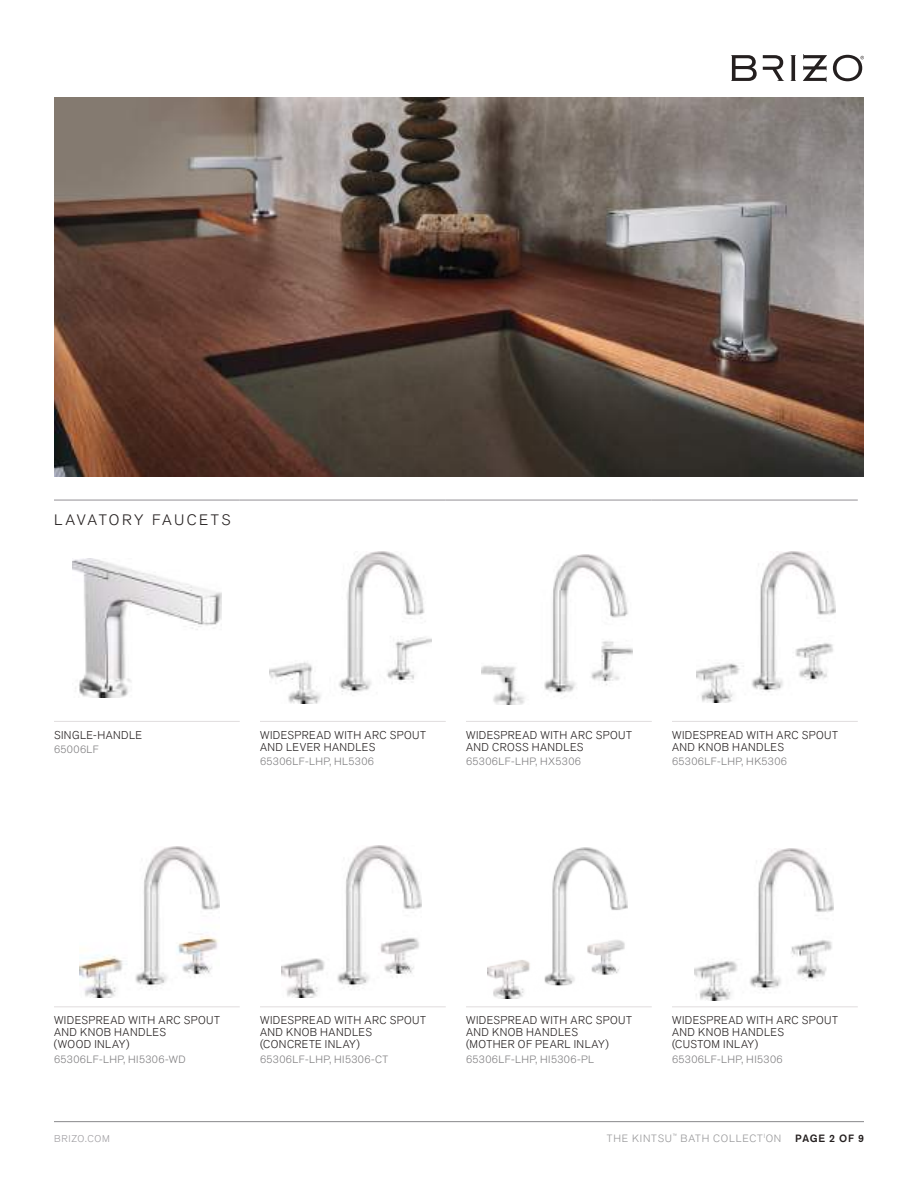
<style>
.page{position:relative;width:918px;height:1188px;background:#fff}
.page>*{position:absolute;margin:0;border:0;box-sizing:border-box;transform-origin:0 0}
.t1{font:300 15px "Akzidenz Grotesk Std";letter-spacing:.155em;color:#241f1f}
.t2{font:300 11.25px/12px "Akzidenz Grotesk Std";letter-spacing:.04em;color:#241f1f;scale:.96 1}
.t3{font:300 10.5px "Akzidenz Grotesk Std";letter-spacing:.04em;color:#7d7c7e}
.t4{font:300 10.5px "Akzidenz Grotesk Std";letter-spacing:.075em;color:#969698}
.t5{font:500 10.5px "Akzidenz Grotesk Std";letter-spacing:.07em;color:#241f1f}
.t6{font:300 9.75px "Akzidenz Grotesk Std";letter-spacing:.075em;color:#9e9ca0}
</style>
<div class="page">
<svg style="left:731px;top:55px;width:26px;height:26px"></svg>
<svg style="left:791px;top:55px;width:5px;height:26px"></svg>
<svg style="left:803px;top:54px;width:24px;height:28px"></svg>
<svg style="left:763px;top:55px;width:21px;height:26px"></svg>
<svg style="left:833px;top:55px;width:31px;height:26px"></svg>
<hr style="left:54px;top:1121px;width:810px;height:1px;background:#969698">
<img style="left:54px;top:97px;width:810px;height:379px">
<hr style="left:54px;top:500px;width:186px;height:1px;background:#9e9ca0">
<svg style="left:240px;top:500px;width:20px;height:1px"></svg>
<hr style="left:260px;top:500px;width:186px;height:1px;background:#9e9ca0">
<svg style="left:446px;top:500px;width:20px;height:1px"></svg>
<hr style="left:466px;top:500px;width:186px;height:1px;background:#9e9ca0">
<svg style="left:652px;top:500px;width:20px;height:1px"></svg>
<hr style="left:672px;top:500px;width:186px;height:1px;background:#9e9ca0">
<hr style="left:54px;top:721px;width:186px;height:1px;background:#e3e0e1">
<hr style="left:260px;top:721px;width:186px;height:1px;background:#e3e0e1">
<hr style="left:466px;top:721px;width:186px;height:1px;background:#e3e0e1">
<hr style="left:672px;top:721px;width:186px;height:1px;background:#e3e0e1">
<hr style="left:54px;top:1006px;width:186px;height:1px;background:#e3e0e1">
<hr style="left:260px;top:1006px;width:186px;height:1px;background:#e3e0e1">
<hr style="left:466px;top:1006px;width:186px;height:1px;background:#e3e0e1">
<hr style="left:672px;top:1006px;width:186px;height:1px;background:#e3e0e1">
<img style="left:72px;top:558px;width:150px;height:140px">
<img style="left:269px;top:552px;width:162px;height:151px">
<img style="left:482px;top:554px;width:151px;height:150px">
<img style="left:696px;top:551px;width:140px;height:152px">
<img style="left:80px;top:846px;width:139px;height:151px">
<img style="left:282px;top:846px;width:140px;height:151px">
<img style="left:488px;top:847px;width:140px;height:152px">
<img style="left:694px;top:849px;width:140px;height:151px">
<h1 class="t1" style="left:54px;top:511px;width:178px">LAVATORY FAUCETS</h1>
<p class="t2" style="left:54px;top:729px;width:93px">SINGLE-HANDLE</p>
<p class="t3" style="left:54px;top:744px;width:46px">65006LF</p>
<p class="t2" style="left:260px;top:729px;width:174px">WIDESPREAD WITH ARC SPOUT<br>AND LEVER HANDLES</p>
<p class="t3" style="left:260px;top:756px;width:116px">65306LF-LHP, HL5306</p>
<p class="t2" style="left:466px;top:729px;width:174px">WIDESPREAD WITH ARC SPOUT<br>AND CROSS HANDLES</p>
<p class="t3" style="left:466px;top:756px;width:116px">65306LF-LHP, HX5306</p>
<p class="t2" style="left:672px;top:729px;width:174px">WIDESPREAD WITH ARC SPOUT<br>AND KNOB HANDLES</p>
<p class="t3" style="left:672px;top:756px;width:117px">65306LF-LHP, HK5306</p>
<p class="t2" style="left:54px;top:1014px;width:174px">WIDESPREAD WITH ARC SPOUT<br>AND KNOB HANDLES<br>(WOOD INLAY)</p>
<p class="t3" style="left:54px;top:1053px;width:133px">65306LF-LHP, HI5306-WD</p>
<p class="t2" style="left:260px;top:1014px;width:174px">WIDESPREAD WITH ARC SPOUT<br>AND KNOB HANDLES (CONCRETE INLAY)</p>
<p class="t3" style="left:260px;top:1053px;width:130px">65306LF-LHP, HI5306-CT</p>
<p class="t2" style="left:466px;top:1014px;width:174px">WIDESPREAD WITH ARC SPOUT<br>AND KNOB HANDLES<br>(MOTHER OF PEARL INLAY)</p>
<p class="t3" style="left:466px;top:1053px;width:130px">65306LF-LHP, HI5306-PL</p>
<p class="t2" style="left:672px;top:1014px;width:174px">WIDESPREAD WITH ARC SPOUT<br>AND KNOB HANDLES<br>(CUSTOM INLAY)</p>
<p class="t3" style="left:672px;top:1053px;width:112px">65306LF-LHP, HI5306</p>
<p class="t6" style="left:54px;top:1133px;width:57px">BRIZO.COM</p>
<p class="t4" style="left:607px;top:1132px;width:176px">THE KINTSU<sup>™</sup> BATH COLLECT<sup>I</sup>ON</p>
<p class="t5" style="left:795px;top:1132px;width:70px">PAGE 2 OF 9</p>
</div>
